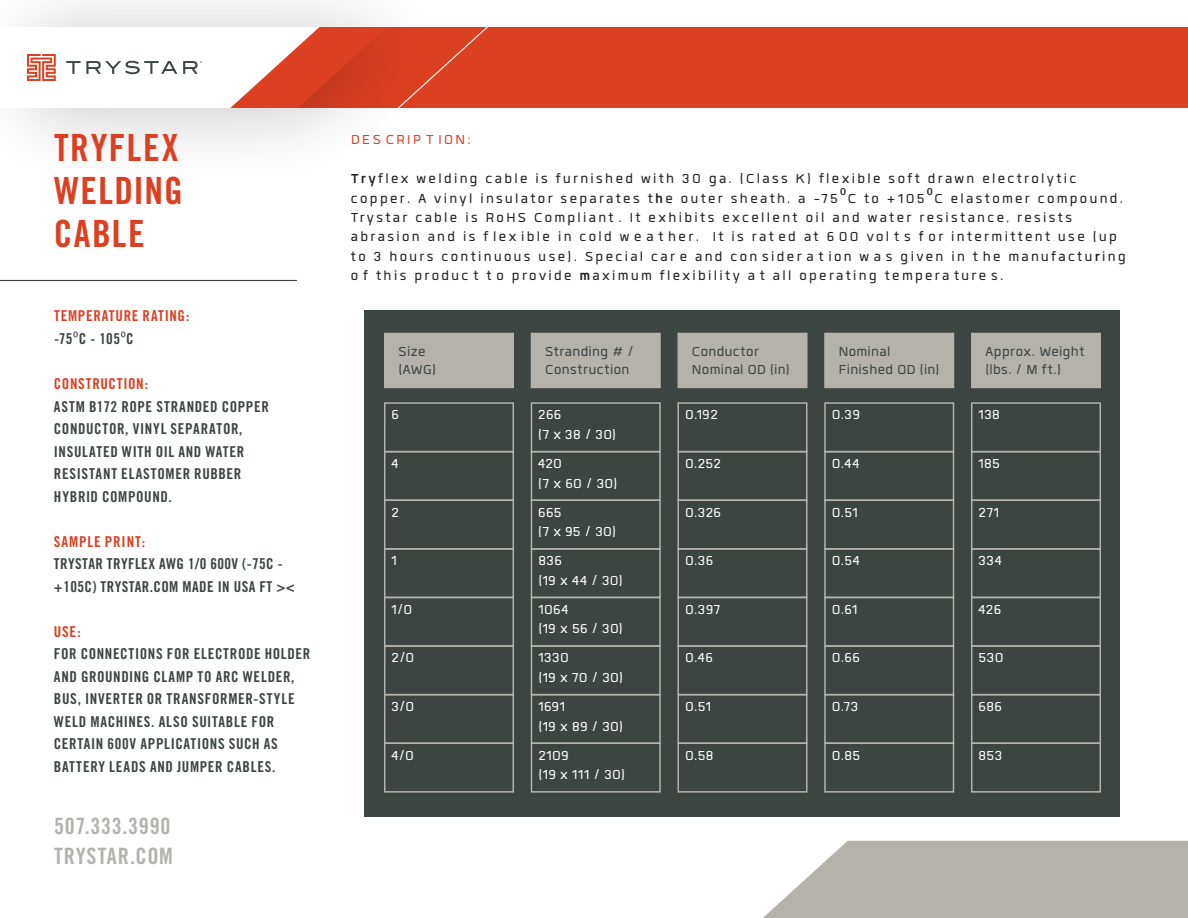
<style>
.page{position:relative;width:1188px;height:918px;background:#fff}
.page>*{position:absolute;margin:0;border:0;box-sizing:border-box;transform-origin:0 0}
.t1{font:37.5px/43.2px "Trade Gothic Bold Cond Twenty";letter-spacing:.035em;color:#db4022;text-align:justify}
.t2{font:22.5px/30px "Trade Gothic Bold Cond Twenty";letter-spacing:.035em;color:#b5b2ac}
.t3{font:18px/19.4px "Quan";letter-spacing:.13em;color:#231f20}
.t4{font:18px/19.5px "Quan";letter-spacing:.025em;color:#fff}
.t5{font:18px/18px "Quan";letter-spacing:.02em;color:#3d4543}
.t6{font:15px/22.5px "Trade Gothic Bold Cond Twenty";letter-spacing:.04em;color:#3d4543}
.t7{font:15px/22.5px "Trade Gothic Bold Cond Twenty";letter-spacing:.045em;color:#db4022}
.s1{font-family:"Trade Gothic LT Pro Bd Cn 20"}
.s2{color:#3d4543}
.s3{font-family:"Myriad Pro";color:#3d4543}
.s4{color:#db4022}
.s5{font-weight:700}
.s6{font-family:"Myriad Pro"}
</style>
<div class="page">
<svg style="left:763px;top:841px;width:425px;height:77px;background:#bcb9b4"></svg>
<div style="left:534px;top:27px;width:654px;height:81px;background:#db4022"></div>
<svg style="left:27px;top:4px;width:507px;height:139px"></svg>
<hr style="left:0;top:280px;width:297px;height:1px;background:#3d4543">
<div style="left:364px;top:310px;width:756px;height:507px;background:#3d4543"></div>
<div style="left:384px;top:333px;width:130px;height:55px;background:#b5b2ac"></div>
<div style="left:531px;top:333px;width:130px;height:55px;background:#b5b2ac"></div>
<div style="left:677px;top:333px;width:131px;height:55px;background:#b5b2ac;border:2px solid #b5b2ac"></div>
<div style="left:824px;top:333px;width:130px;height:55px;background:#b5b2ac"></div>
<div style="left:971px;top:333px;width:130px;height:55px;background:#b5b2ac"></div>
<div style="left:384px;top:402px;width:130px;height:50px;border:2px solid #b5b2ac"></div>
<div style="left:531px;top:402px;width:130px;height:50px;border:2px solid #b5b2ac"></div>
<div style="left:677px;top:402px;width:131px;height:50px;border:2px solid #b5b2ac"></div>
<div style="left:824px;top:402px;width:130px;height:50px;border:2px solid #b5b2ac"></div>
<div style="left:971px;top:402px;width:130px;height:50px;border:2px solid #b5b2ac"></div>
<div style="left:384px;top:451px;width:130px;height:50px;border:2px solid #b5b2ac"></div>
<div style="left:531px;top:451px;width:130px;height:50px;border:2px solid #b5b2ac"></div>
<div style="left:677px;top:451px;width:131px;height:50px;border:2px solid #b5b2ac"></div>
<div style="left:824px;top:451px;width:130px;height:50px;border:2px solid #b5b2ac"></div>
<div style="left:971px;top:451px;width:130px;height:50px;border:2px solid #b5b2ac"></div>
<div style="left:384px;top:500px;width:130px;height:50px;border:2px solid #b5b2ac"></div>
<div style="left:531px;top:500px;width:130px;height:50px;border:2px solid #b5b2ac"></div>
<div style="left:677px;top:500px;width:131px;height:50px;border:2px solid #b5b2ac"></div>
<div style="left:824px;top:500px;width:130px;height:50px;border:2px solid #b5b2ac"></div>
<div style="left:971px;top:500px;width:130px;height:50px;border:2px solid #b5b2ac"></div>
<div style="left:384px;top:548px;width:130px;height:50px;border:2px solid #b5b2ac"></div>
<div style="left:531px;top:548px;width:130px;height:50px;border:2px solid #b5b2ac"></div>
<div style="left:677px;top:548px;width:131px;height:50px;border:2px solid #b5b2ac"></div>
<div style="left:824px;top:548px;width:130px;height:50px;border:2px solid #b5b2ac"></div>
<div style="left:971px;top:548px;width:130px;height:50px;border:2px solid #b5b2ac"></div>
<div style="left:384px;top:597px;width:130px;height:50px;border:2px solid #b5b2ac"></div>
<div style="left:531px;top:597px;width:130px;height:50px;border:2px solid #b5b2ac"></div>
<div style="left:677px;top:597px;width:131px;height:50px;border:2px solid #b5b2ac"></div>
<div style="left:824px;top:597px;width:130px;height:50px;border:2px solid #b5b2ac"></div>
<div style="left:971px;top:597px;width:130px;height:50px;border:2px solid #b5b2ac"></div>
<div style="left:384px;top:645px;width:130px;height:50px;border:2px solid #b5b2ac"></div>
<div style="left:531px;top:645px;width:130px;height:50px;border:2px solid #b5b2ac"></div>
<div style="left:677px;top:645px;width:131px;height:50px;border:2px solid #b5b2ac"></div>
<div style="left:824px;top:645px;width:130px;height:50px;border:2px solid #b5b2ac"></div>
<div style="left:971px;top:645px;width:130px;height:50px;border:2px solid #b5b2ac"></div>
<div style="left:384px;top:694px;width:130px;height:50px;border:2px solid #b5b2ac"></div>
<div style="left:531px;top:694px;width:130px;height:50px;border:2px solid #b5b2ac"></div>
<div style="left:677px;top:694px;width:131px;height:50px;border:2px solid #b5b2ac"></div>
<div style="left:824px;top:694px;width:130px;height:50px;border:2px solid #b5b2ac"></div>
<div style="left:971px;top:694px;width:130px;height:50px;border:2px solid #b5b2ac"></div>
<div style="left:384px;top:742px;width:130px;height:51px;border:2px solid #b5b2ac"></div>
<div style="left:531px;top:742px;width:130px;height:51px;border:2px solid #b5b2ac"></div>
<div style="left:677px;top:742px;width:131px;height:51px;border:2px solid #b5b2ac"></div>
<div style="left:824px;top:742px;width:130px;height:51px;border:2px solid #b5b2ac"></div>
<div style="left:971px;top:742px;width:130px;height:51px;border:2px solid #b5b2ac"></div>
<h1 class="t1" style="left:54px;top:126px;width:130px"><span class="s1">TRY</span>FLEX WELDING CABLE</h1>
<p class="t7" style="left:54px;top:305px;width:137px">TEMPERATURE RATING: <span class="s2">-75</span><span class="s3">0</span><span class="s2">C - 105</span><span class="s3">0</span><span class="s2">C</span></p>
<p class="t7" style="left:54px;top:373px;width:96px">CONSTRUCTION:</p>
<p class="t6" style="left:54px;top:395px;width:216px">ASTM B172 ROPE STRANDED COPPER<br>CONDUCTOR, VINYL SEPARATOR,<br>INSULATED WITH OIL AND WATER<br>RESISTANT ELASTOMER RUBBER<br>HYBRID COMPOUND.</p>
<p class="t6" style="left:54px;top:530px;width:242px"><span class="s4">SAMPLE PRINT:<br></span>TRYSTAR <span class="s1">TRY</span>FLEX AWG 1/0 600V (-75C - +105C) TRYSTAR.COM MADE IN USA FT &gt;&lt;</p>
<p class="t7" style="left:54px;top:620px;width:28px">USE:</p>
<p class="t6" style="left:54px;top:643px;width:258px">FOR CONNECTIONS FOR ELECTRODE HOLDER AND GROUNDING CLAMP TO ARC WELDER, BUS, INVERTER OR TRANSFORMER-STYLE WELD MACHINES. ALSO SUITABLE FOR CERTAIN 600V APPLICATIONS SUCH AS BATTERY LEADS AND JUMPER CABLES.</p>
<p class="t2" style="left:54px;top:811px;width:120px">507.333.3990<br>TRYSTAR.COM</p>
<p class="t3" style="left:351px;top:120px;width:727px;line-height:39px"><span class="s4">DES CRIP T ION:<br></span><span class="s5">Try</span>flex welding cable is furnished with 30 ga. (Class K) flexible soft drawn electrolytic</p>
<p class="t3" style="left:351px;top:189px;width:776px">copper. A vinyl insulator separates t<span class="s5">h</span>e outer sheath, a -75<span class="s6">0</span>C to +105<span class="s6">0</span>C elastomer compound.<br>Trystar cable is RoHS Compliant . It exhibits excellent oil and water resistance, resists abrasion and is f lex ible in cold w e a t her. It is rat ed at 6 00 vol t s f or intermittent use (up to 3 hours continuous use). Special car e and con sider a t ion w a s given in t he manufactu<span class="s5">r</span>ing o f this produc t t o provide <span class="s5">m</span>aximum flexibility a t all operating tempera ture s.</p>
<p class="t5" style="left:398px;top:342px;width:39px">Size (AWG)</p>
<p class="t5" style="left:545px;top:342px;width:90px">Stranding # /<br>Construction</p>
<p class="t5" style="left:692px;top:342px;width:99px">Conductor<br>Nominal OD (in)</p>
<p class="t5" style="left:839px;top:342px;width:102px">Nominal<br>Finished OD (in)</p>
<p class="t5" style="left:985px;top:342px;width:101px">Approx. Weight (lbs. / M ft.)</p>
<p class="t4" style="left:392px;top:405px;width:9px">6</p>
<p class="t4" style="left:538px;top:405px;width:79px">266<br>(7 x 38 / 30)</p>
<p class="t4" style="left:685px;top:405px;width:34px">0.192</p>
<p class="t4" style="left:832px;top:405px;width:30px">0.39</p>
<p class="t4" style="left:979px;top:405px;width:23px">138</p>
<p class="t4" style="left:392px;top:454px;width:9px">4</p>
<p class="t4" style="left:538px;top:454px;width:80px">420<br>(7 x 60 / 30)</p>
<p class="t4" style="left:685px;top:454px;width:37px">0.252</p>
<p class="t4" style="left:832px;top:454px;width:29px">0.44</p>
<p class="t4" style="left:979px;top:454px;width:23px">185</p>
<p class="t4" style="left:392px;top:502px;width:9px">2</p>
<p class="t4" style="left:538px;top:502px;width:79px">665<br>(7 x 95 / 30)</p>
<p class="t4" style="left:685px;top:502px;width:37px">0.326</p>
<p class="t4" style="left:832px;top:502px;width:28px">0.51</p>
<p class="t4" style="left:979px;top:502px;width:22px">271</p>
<p class="t4" style="left:392px;top:551px;width:7px">1</p>
<p class="t4" style="left:538px;top:551px;width:86px">836<br>(19 x 44 / 30)</p>
<p class="t4" style="left:685px;top:551px;width:29px">0.36</p>
<p class="t4" style="left:832px;top:551px;width:30px">0.54</p>
<p class="t4" style="left:979px;top:551px;width:25px">334</p>
<p class="t4" style="left:392px;top:599px;width:22px">1/0</p>
<p class="t4" style="left:538px;top:599px;width:86px">1064<br>(19 x 56 / 30)</p>
<p class="t4" style="left:685px;top:599px;width:37px">0.397</p>
<p class="t4" style="left:832px;top:599px;width:27px">0.61</p>
<p class="t4" style="left:979px;top:599px;width:24px">426</p>
<p class="t4" style="left:392px;top:648px;width:24px">2/0</p>
<p class="t4" style="left:538px;top:648px;width:86px">1330<br>(19 x 70 / 30)</p>
<p class="t4" style="left:685px;top:648px;width:29px">0.46</p>
<p class="t4" style="left:832px;top:648px;width:29px">0.66</p>
<p class="t4" style="left:979px;top:648px;width:26px">530</p>
<p class="t4" style="left:392px;top:697px;width:24px">3/0</p>
<p class="t4" style="left:538px;top:697px;width:86px">1691<br>(19 x 89 / 30)</p>
<p class="t4" style="left:685px;top:697px;width:28px">0.51</p>
<p class="t4" style="left:832px;top:697px;width:28px">0.73</p>
<p class="t4" style="left:979px;top:697px;width:25px">686</p>
<p class="t4" style="left:392px;top:745px;width:24px">4/0</p>
<p class="t4" style="left:538px;top:745px;width:88px">2109<br>(19 x 111 / 30)</p>
<p class="t4" style="left:685px;top:745px;width:30px">0.58</p>
<p class="t4" style="left:832px;top:745px;width:30px">0.85</p>
<p class="t4" style="left:979px;top:745px;width:25px">853</p>
</div>
